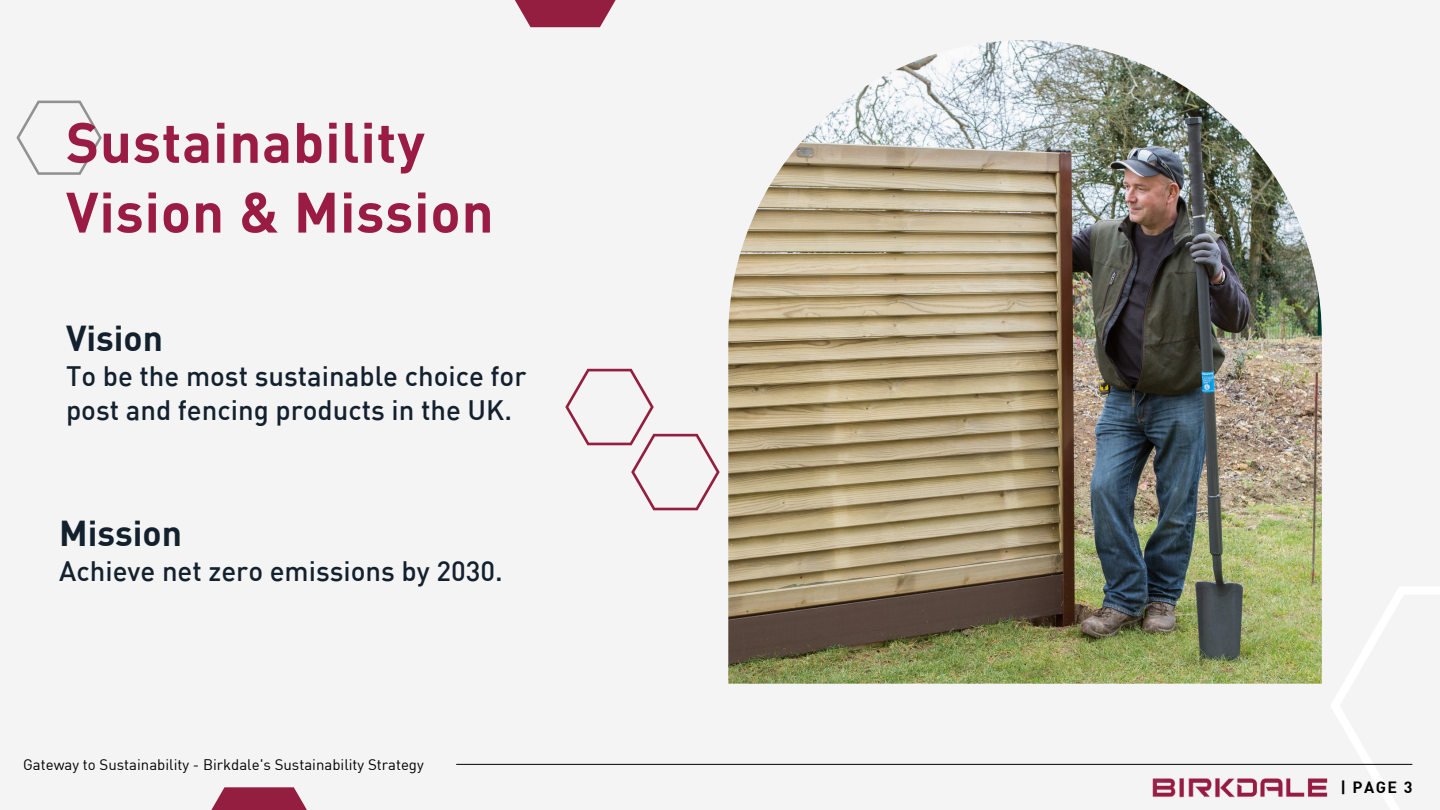
<style>
.page{position:relative;width:1440px;height:810px;background:#f4f4f4}
.page>*{position:absolute;margin:0;border:0;box-sizing:border-box;transform-origin:0 0}
.t1{font:700 56px/69.8px "DIN";letter-spacing:.015em;color:#9a1b44}
.t2{font:700 35.3px "DIN";color:#13212f}
.t3{font:500 27.6px/33.5px "DIN";color:#13212f}
.t4{font:700 16px "DIN";color:#000}
.t5{font:15px "DIN";color:#000}
</style>
<div class="page">
<svg style="left:1330px;top:587px;width:110px;height:223px"></svg>
<svg style="left:565px;top:369px;width:155px;height:141px"></svg>
<svg style="left:515px;top:0;width:101px;height:27px;background:#a23f5b"></svg>
<svg style="left:211px;top:787px;width:96px;height:23px;background:#a23e5a"></svg>
<svg style="left:16px;top:101px;width:86px;height:74px"></svg>
<hr style="left:457px;top:764px;width:955px;height:1px;background:#000">
<img style="left:728px;top:40px;width:594px;height:644px">
<img style="left:1152px;top:778px;width:176px;height:20px">
<p class="t1" style="left:66px;top:105px;width:429px">Sustainability<br>Vision &amp; Mission</p>
<p class="t2" style="left:66px;top:315px;width:98px">Vision</p>
<p class="t3" style="left:66px;top:358px;width:462px">To be the most sustainable choice for post and fencing products in the UK.</p>
<p class="t2" style="left:59px;top:511px;width:124px">Mission</p>
<p class="t3" style="left:59px;top:553px;width:445px">Achieve net zero emissions by 2030.</p>
<p class="t5" style="left:23px;top:755px;width:402px">Gateway to Sustainability - Birkdale's Sustainability Strategy</p>
<p class="t4" style="left:1340px;top:777px;width:74px">| PAGE 3</p>
</div>
